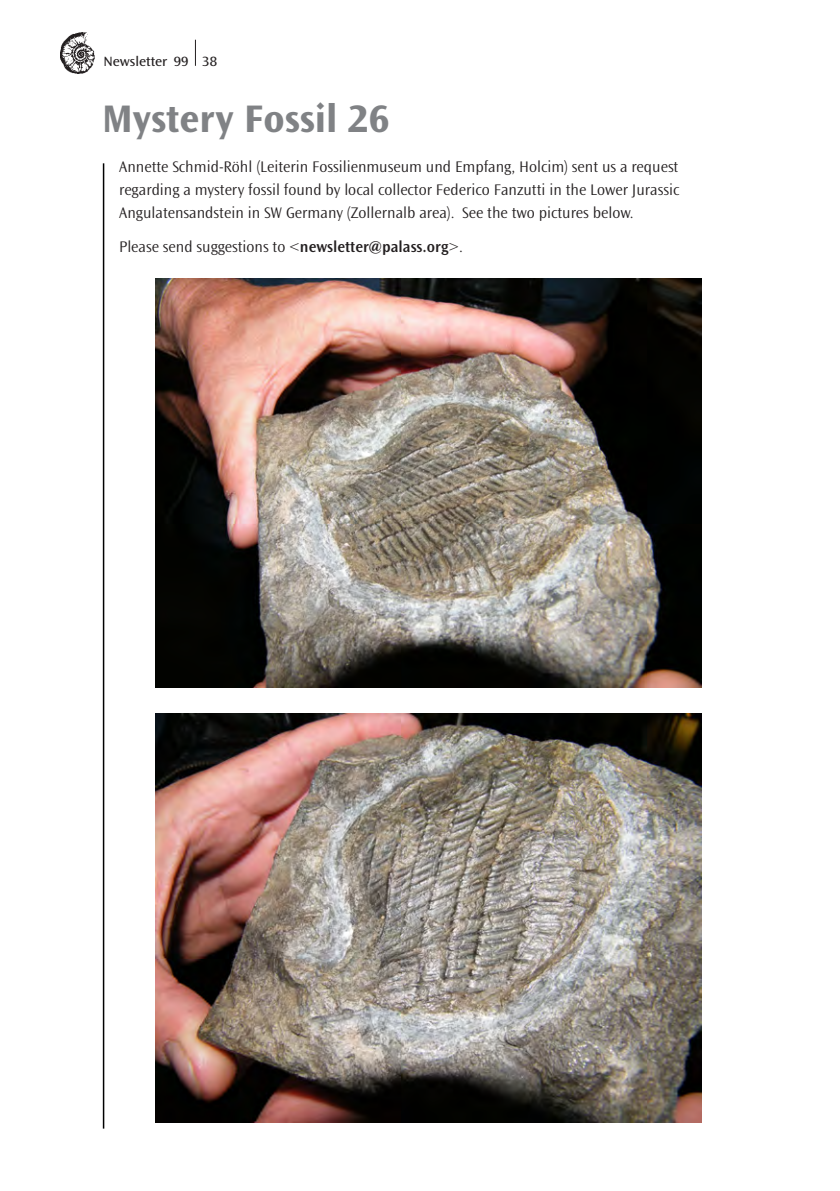
<style>
.page{position:relative;width:840px;height:1191px;background:#fff}
.page>*{position:absolute;margin:0;border:0;box-sizing:border-box;transform-origin:0 0}
.heading_news2{font:40px "Ocean Sans MM 648 475";color:#808285}
.PAN_body_indented{font:16px/23px "Ocean Sans MM 310 475";color:#231f20;text-align:justify}
.t1{font:14px "Ocean Sans MM 403 572";color:#231f20}
.s1{font-family:"Ocean Sans MM 512 475"}
</style>
<div class="page">
<img style="left:60px;top:33px;width:35px;height:41px">
<svg style="left:195px;top:40px;width:1px;height:26px"></svg>
<img style="left:155px;top:278px;width:546px;height:409px">
<img style="left:155px;top:713px;width:546px;height:409px">
<hr style="left:103px;top:163px;width:1px;height:965px;background:#000">
<p class="t1" style="left:103px;top:53px;width:115px">Newsletter 99 38</p>
<p class="heading_news2" style="left:102px;top:97px;width:287px">Mystery Fossil 26</p>
<p class="PAN_body_indented" style="left:119px;top:155px;width:561px">Annette Schmid-Röhl (Leiterin Fossilienmuseum und Empfang, Holcim) sent us a request regarding a mystery fossil found by local collector Federico Fanzutti in the Lower Jurassic Angulatensandstein in SW Germany (Zollernalb area). See the two pictures below.</p>
<p class="PAN_body_indented" style="left:119px;top:236px;width:345px">Please send suggestions to &lt;<span class="s1">newsletter@palass.org</span>&gt;.</p>
</div>
